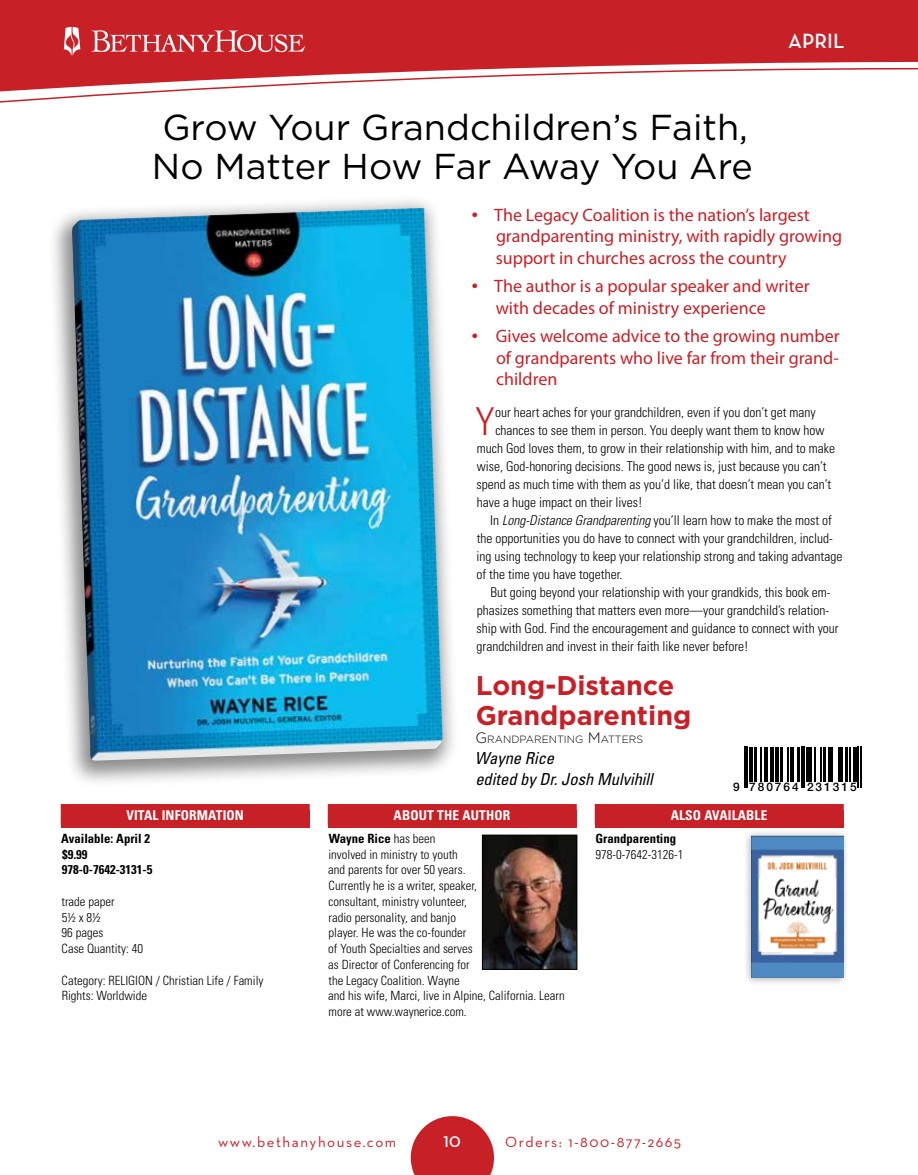
<style>
.page{position:relative;width:918px;height:1175px;background:#fff}
.page>*{position:absolute;margin:0;border:0;box-sizing:border-box;transform-origin:0 0}
.t1{font:300 condensed 38.4px "Univers";color:#c82027}
.t2{font:36px/39px "Gotham";color:#000}
.t3{font:700 27px/30px "Gotham";color:#c82027}
.t4{font:600 21px "Neutraface Text";color:#fff}
.t5{font:18px/21.6px "Myriad Pro";color:#c82027}
.t6{font:italic condensed 16.5px/21px "Univers";color:#000}
.t7{font:600 15.75px "Neutraface Text";color:#fff}
.t8{font:15px "Neutraface Text";letter-spacing:.1em;color:#c82027}
.t9{font:300 condensed 13.5px "Univers";color:#000}
.t10{font:700 condensed 13.5px "Univers";letter-spacing:.01em;color:#fff}
.t11{font:300 condensed 12.75px/15.8px "Univers";color:#000}
.t12{font:700 condensed 12.75px/15.8px "Univers";color:#000}
.t13{font:500 11.85px "Helvetica Neue";letter-spacing:.17em;color:#000}
.t14{font:300 10.5px "Gotham";color:#000}
.s1{font-family:"Myriad";font-weight:700}
.s2{font-style:italic}
.s3{font-size:15px}
.s4{font-weight:700}
</style>
<div class="page">
<div style="left:595px;top:809px;width:249px;height:18px;background:#c82027"></div>
<div style="left:595px;top:804px;width:249px;height:21px;background:#c82027"></div>
<div style="left:328px;top:809px;width:249px;height:18px;background:#c82027"></div>
<div style="left:328px;top:804px;width:249px;height:21px;background:#c82027"></div>
<div style="left:61px;top:809px;width:249px;height:18px;background:#c82027"></div>
<div style="left:61px;top:804px;width:249px;height:21px;background:#c82027"></div>
<div style="left:48px;top:195px;width:411px;height:592px;background:#000;opacity:.45"></div>
<img style="left:72px;top:208px;width:371px;height:552px">
<img style="left:484px;top:837px;width:91px;height:130px">
<div style="left:482px;top:835px;width:95px;height:134px;border:1px solid #000"></div>
<hr style="left:744px;top:746px;width:2px;height:41px;background:#000">
<hr style="left:747px;top:746px;width:1px;height:41px;background:#000">
<hr style="left:749px;top:746px;width:4px;height:35px;background:#000">
<hr style="left:754px;top:746px;width:3px;height:35px;background:#000">
<hr style="left:761px;top:746px;width:1px;height:35px;background:#000">
<hr style="left:764px;top:746px;width:1px;height:35px;background:#000">
<hr style="left:767px;top:746px;width:1px;height:35px;background:#000">
<hr style="left:770px;top:746px;width:4px;height:35px;background:#000">
<hr style="left:775px;top:746px;width:4px;height:35px;background:#000">
<hr style="left:780px;top:746px;width:3px;height:35px;background:#000">
<hr style="left:788px;top:746px;width:1px;height:35px;background:#000">
<hr style="left:790px;top:746px;width:1px;height:35px;background:#000">
<hr style="left:792px;top:746px;width:2px;height:35px;background:#000">
<hr style="left:797px;top:746px;width:3px;height:35px;background:#000">
<hr style="left:801px;top:746px;width:1px;height:41px;background:#000">
<hr style="left:804px;top:746px;width:1px;height:41px;background:#000">
<hr style="left:806px;top:746px;width:3px;height:35px;background:#000">
<hr style="left:810px;top:746px;width:2px;height:35px;background:#000">
<hr style="left:815px;top:746px;width:1px;height:35px;background:#000">
<hr style="left:821px;top:746px;width:1px;height:35px;background:#000">
<hr style="left:823px;top:746px;width:3px;height:35px;background:#000">
<hr style="left:828px;top:746px;width:3px;height:35px;background:#000">
<hr style="left:832px;top:746px;width:1px;height:35px;background:#000">
<hr style="left:838px;top:746px;width:1px;height:35px;background:#000">
<hr style="left:841px;top:746px;width:2px;height:35px;background:#000">
<hr style="left:845px;top:746px;width:3px;height:35px;background:#000">
<hr style="left:849px;top:746px;width:1px;height:35px;background:#000">
<hr style="left:853px;top:746px;width:4px;height:35px;background:#000">
<hr style="left:858px;top:746px;width:1px;height:41px;background:#000">
<hr style="left:860px;top:746px;width:1px;height:41px;background:#000">
<div style="left:742px;top:828px;width:108px;height:158px;background:#000;opacity:.32"></div>
<img style="left:752px;top:836px;width:91px;height:141px">
<svg style="left:411px;top:1116px;width:83px;height:58px;background:#d04349"></svg>
<svg style="left:0;top:0;width:918px;height:103px"></svg>
<h2 class="t2" style="left:152px;top:107px;width:602px">Grow Your Grandchildren’s Faith,<br>No Matter How Far Away You Are</h2>
<h3 class="t4" style="left:788px;top:28px;width:58px">APRIL</h3>
<p class="t10" style="left:126px;top:807px;width:119px">VITAL INFORMATION</p>
<p class="t12" style="left:61px;top:830px;width:93px">Available: April 2 $9.99<br>978-0-7642-3131-5</p>
<p class="t11" style="left:62px;top:893px;width:83px">trade paper<br>5½ x 8½<br>96 pages<br>Case Quantity: 40</p>
<p class="t11" style="left:62px;top:972px;width:203px">Category: RELIGION / Christian Life / Family<br>Rights: Worldwide</p>
<h3 class="t5" style="left:496px;top:204px;width:348px;text-indent:-24px"><span class="s1">•</span> The Legacy Coalition is the nation’s largest grandparenting ministry, with rapidly growing support in churches across the country</h3>
<h3 class="t5" style="left:496px;top:276px;width:315px;text-indent:-24px"><span class="s1">•</span> The author is a popular speaker and writer with decades of ministry experience</h3>
<h3 class="t5" style="left:496px;top:326px;width:345px;text-align:justify;text-indent:-24px"><span class="s1">•</span> Gives welcome advice to the growing number of grandparents who live far from their grand&shy;children</h3>
<h1 class="t1" style="left:476px;top:398px;width:21px">Y</h1>
<p class="t9" style="left:495px;top:404px;width:322px">our heart aches for your grandchildren, even if you don’t get many</p>
<p class="t9" style="left:495px;top:422px;width:331px">chances to see them in person. You deeply want them to know how</p>
<p class="t9" style="left:477px;top:440px;width:360px">much God loves them, to grow in their relationship with him, and to make</p>
<p class="t9" style="left:477px;top:458px;width:351px">wise, God-honoring decisions. The good news is, just because you can’t</p>
<p class="t9" style="left:477px;top:476px;width:356px">spend as much time with them as you’d like, that doesn’t mean you can’t</p>
<p class="t9" style="left:477px;top:494px;width:167px">have a huge impact on their lives!</p>
<p class="t9" style="left:490px;top:512px;width:343px">In <span class="s2">Long-Distance Grandparenting</span> you’ll learn how to make the most of</p>
<p class="t9" style="left:477px;top:530px;width:358px">the opportunities you do have to connect with your grandchildren, includ-</p>
<p class="t9" style="left:477px;top:548px;width:367px">ing using technology to keep your relationship strong and taking advantage</p>
<p class="t9" style="left:477px;top:566px;width:147px">of the time you have together.</p>
<p class="t9" style="left:490px;top:584px;width:342px">But going beyond your relationship with your grandkids, this book em-</p>
<p class="t9" style="left:477px;top:602px;width:354px">phasizes something that matters even more—your grandchild’s relation-</p>
<p class="t9" style="left:477px;top:620px;width:364px">ship with God. Find the encouragement and guidance to connect with your</p>
<p class="t9" style="left:477px;top:638px;width:274px">grandchildren and invest in their faith like never before!</p>
<h3 class="t3" style="left:476px;top:669px;width:217px">Long-Distance<br>Grandparenting</h3>
<p class="t14" style="left:475px;top:733px;width:169px"><span class="s3">G</span>RANDPARENTING <span class="s3">M</span>ATTERS</p>
<p class="t6" style="left:475px;top:747px;width:179px">Wayne Rice<br>edited by Dr. Josh Mulvihill</p>
<p class="t13" style="left:733px;top:777px;width:125px">9 780764 231315</p>
<p class="t10" style="left:394px;top:807px;width:118px">ABOUT THE AUTHOR</p>
<p class="t11" style="left:328px;top:830px;width:238px"><span class="s4">Wayne Rice</span> has been<br>involved in ministry to youth<br>and parents for over 50 years.<br>Currently he is a writer, speaker,<br>consultant, ministry volunteer,<br>radio personality, and banjo<br>player. He was the co-founder<br>of Youth Specialties and serves<br>as Director of Conferencing for<br>the Legacy Coalition. Wayne<br>and his wife, Marci, live in Alpine, California. Learn more at www.waynerice.com.</p>
<p class="t10" style="left:671px;top:807px;width:98px">ALSO AVAILABLE</p>
<p class="t12" style="left:595px;top:830px;width:82px">Grandparenting</p>
<p class="t11" style="left:596px;top:846px;width:89px">978-0-7642-3126-1</p>
<p class="t8" style="left:218px;top:1132px;width:180px">www.bethanyhouse.com</p>
<p class="t7" style="left:444px;top:1131px;width:19px">10</p>
<p class="t8" style="left:505px;top:1132px;width:177px">Orders: 1-800-877-2665</p>
</div>
